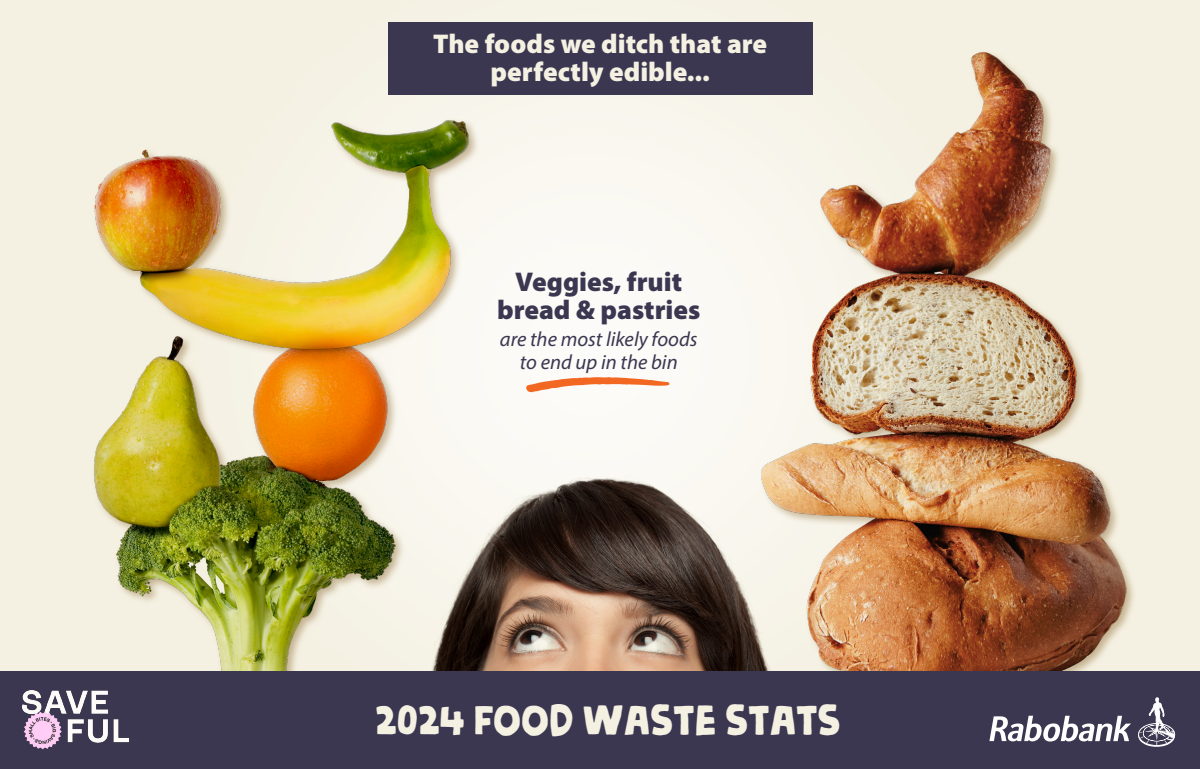
<style>
.page{position:relative;width:1200px;height:769px;background:#fff}
.page>*{position:absolute;margin:0;border:0;box-sizing:border-box;transform-origin:0 0}
.t1{font:43.75px "Nickname DEMO";color:#f5f1e2}
.t2{font:900 27.19px/28.2px "Myriad Pro";color:#f5f1e2;text-align:center}
.t3{font:900 27.19px/28.2px "Myriad Pro";color:#3b3751;text-align:center}
.t4{font:italic 20.62px/23px "Myriad Pro";color:#3b3751;text-align:center}
</style>
<div class="page">
<div style="left:0;top:0;width:1200px;height:675px;background:#f5f1e2"></div>
<div style="left:511px;top:97px;width:221px;height:348px;background:#fbf9f4"></div>
<div style="left:388px;top:22px;width:424px;height:73px;background:#3b3751"></div>
<img style="left:732px;top:22px;width:402px;height:649px">
<img style="left:94px;top:109px;width:417px;height:562px">
<svg style="left:526px;top:377px;width:144px;height:15px;background:#f7ba9a"></svg>
<img style="left:390px;top:445px;width:390px;height:226px">
<div style="left:0;top:671px;width:1200px;height:98px;background:#3b3751"></div>
<img style="left:22px;top:690px;width:107px;height:60px">
<svg style="left:989px;top:716px;width:142px;height:25px"></svg>
<svg style="left:1138px;top:697px;width:38px;height:49px"></svg>
<p class="t2" style="left:433px;top:29px;width:336px">The foods we ditch that are perfectly edible...</p>
<p class="t3" style="left:497px;top:267px;width:205px">Veggies, fruit bread &amp; pastries</p>
<p class="t4" style="left:500px;top:327px;width:199px">are the most likely foods to end up in the bin</p>
<h1 class="t1" style="left:375px;top:691px;width:467px">2024 FOOD WASTE STATS</h1>
</div>
